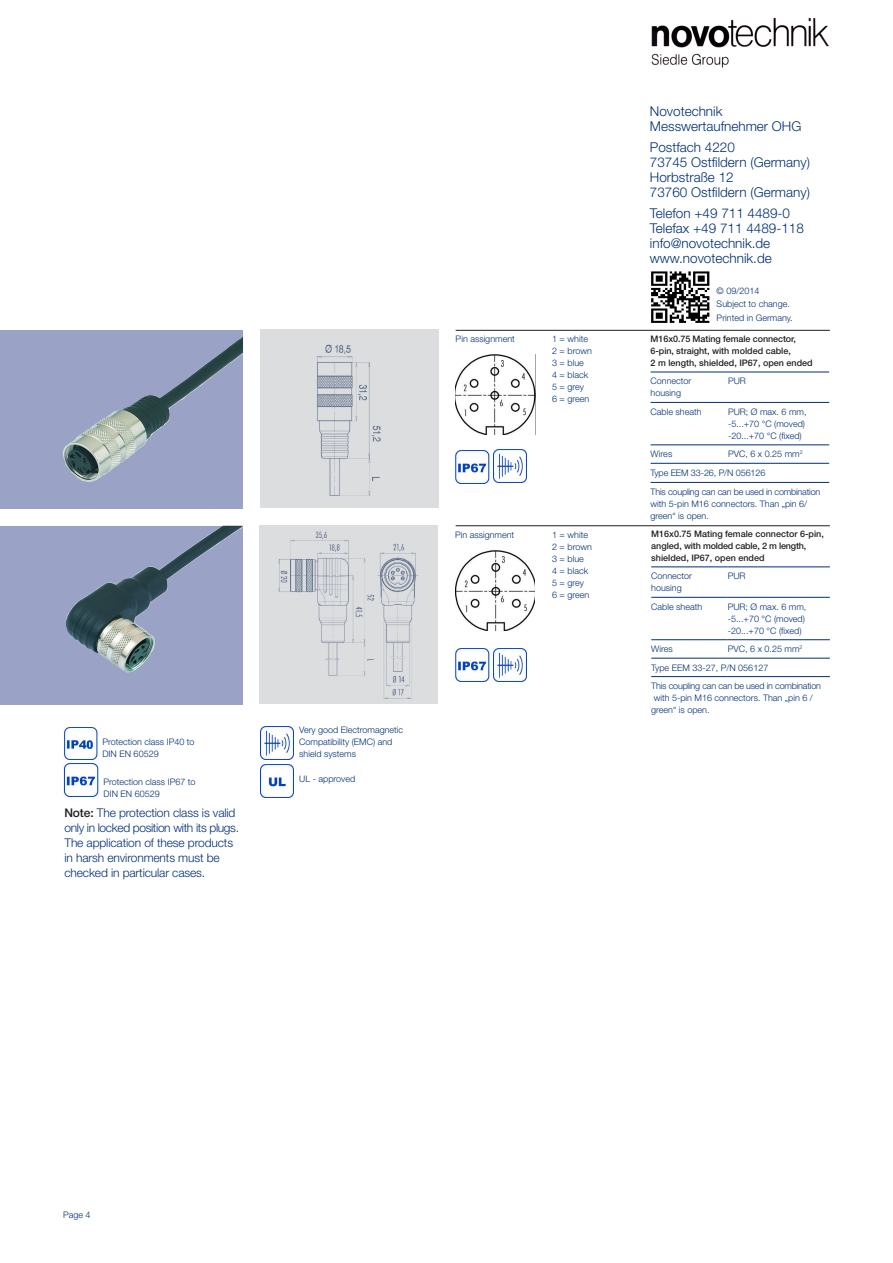
<style>
.page{position:relative;width:893px;height:1263px;background:#fff}
.page>*{position:absolute;margin:0;border:0;box-sizing:border-box;transform-origin:0 0}
.t1{font:300 13.5px/15px "Helvetica Neue LT Std";color:#002f73}
.t2{font:300 12px/15px "Helvetica Neue LT Std";letter-spacing:-.01em;color:#002f73}
.t3{font:300 9px/12px "Helvetica Neue LT Std";color:#002f73}
.t4{font:500 9px/12px "Helvetica Neue LT Std";color:#231f20}
.t5{font:300 9px/18.8px "Helvetica Neue LT Std";letter-spacing:-.02em;color:#002f73}
.s1{font-weight:500;color:#231f20}
</style>
<div class="page">
<img style="left:651px;top:271px;width:59px;height:52px">
<div style="left:260px;top:330px;width:179px;height:178px;background:#dcdddf"></div>
<img style="left:317px;top:344px;width:64px;height:152px">
<div style="left:1px;top:330px;width:242px;height:179px;background:#9aa3c6"></div>
<img style="left:62px;top:337px;width:181px;height:145px">
<hr style="left:651px;top:372px;width:77px;height:1px;background:#002f73">
<hr style="left:728px;top:372px;width:101px;height:1px;background:#002f73">
<hr style="left:651px;top:402px;width:77px;height:1px;background:#002f73">
<hr style="left:728px;top:402px;width:101px;height:1px;background:#002f73">
<hr style="left:651px;top:445px;width:77px;height:1px;background:#002f73">
<hr style="left:728px;top:445px;width:101px;height:1px;background:#002f73">
<hr style="left:651px;top:463px;width:77px;height:1px;background:#002f73">
<hr style="left:728px;top:463px;width:101px;height:1px;background:#002f73">
<hr style="left:651px;top:482px;width:77px;height:1px;background:#002f73">
<hr style="left:728px;top:482px;width:101px;height:1px;background:#002f73">
<img style="left:456px;top:354px;width:79px;height:81px">
<img style="left:454px;top:450px;width:73px;height:33px">
<div style="left:259px;top:525px;width:179px;height:179px;background:#dcdddf"></div>
<img style="left:279px;top:531px;width:139px;height:168px">
<div style="left:0;top:526px;width:242px;height:178px;background:#9aa3c6"></div>
<img style="left:65px;top:526px;width:157px;height:147px">
<hr style="left:651px;top:567px;width:77px;height:1px;background:#002f73">
<hr style="left:728px;top:567px;width:102px;height:1px;background:#002f73">
<hr style="left:651px;top:597px;width:77px;height:1px;background:#002f73">
<hr style="left:728px;top:597px;width:102px;height:1px;background:#002f73">
<hr style="left:651px;top:639px;width:77px;height:1px;background:#002f73">
<hr style="left:728px;top:639px;width:102px;height:1px;background:#002f73">
<hr style="left:651px;top:658px;width:77px;height:1px;background:#002f73">
<hr style="left:728px;top:658px;width:102px;height:1px;background:#002f73">
<hr style="left:651px;top:676px;width:77px;height:1px;background:#002f73">
<hr style="left:728px;top:676px;width:102px;height:1px;background:#002f73">
<img style="left:455px;top:550px;width:79px;height:80px">
<img style="left:454px;top:648px;width:73px;height:34px">
<hr style="left:456px;top:525px;width:374px;height:1px;background:#231f20">
<hr style="left:456px;top:330px;width:374px;height:1px;background:#231f20">
<img style="left:63px;top:764px;width:38px;height:33px">
<img style="left:260px;top:765px;width:33px;height:33px">
<img style="left:260px;top:726px;width:33px;height:33px">
<img style="left:63px;top:727px;width:37px;height:33px">
<img style="left:651px;top:17px;width:178px;height:51px">
<p class="t3" style="left:102px;top:735px;width:94px">Protection class IP40 to<br>DIN EN 60529</p>
<p class="t3" style="left:104px;top:775px;width:94px">Protection class IP67 to<br>DIN EN 60529</p>
<h2 class="t2" style="left:64px;top:805px;width:176px"><span class="s1">Note:</span> The protection class is valid only in locked position with its plugs.<br>The application of these products in harsh environments must be checked in particular cases.</h2>
<p class="t3" style="left:299px;top:723px;width:106px">Very good Electromagnetic<br>Compatibility (EMC) and shield systems</p>
<p class="t3" style="left:299px;top:772px;width:58px">UL - approved</p>
<p class="t3" style="left:456px;top:333px;width:61px">Pin assignment</p>
<p class="t3" style="left:552px;top:333px;width:41px">1 = white<br>2 = brown<br>3 = blue<br>4 = black<br>5 = grey<br>6 = green</p>
<p class="t3" style="left:455px;top:529px;width:61px">Pin assignment</p>
<p class="t3" style="left:552px;top:529px;width:41px">1 = white<br>2 = brown<br>3 = blue<br>4 = black<br>5 = grey<br>6 = green</p>
<h1 class="t1" style="left:650px;top:103px;width:153px">Novotechnik<br>Messwertaufnehmer OHG</h1>
<h1 class="t1" style="left:650px;top:139px;width:162px">Postfach 4220<br>73745 Ostfildern (Germany)<br>Horbstraße 12<br>73760 Ostfildern (Germany)</h1>
<h1 class="t1" style="left:650px;top:205px;width:155px">Telefon +49 711 4489-0<br>Telefax +49 711 4489-118 info@novotechnik.de www.novotechnik.de</h1>
<p class="t3" style="left:717px;top:284px;width:78px;line-height:13.5px">© 09/2014<br>Subject to change.<br>Printed in Germany.</p>
<p class="t4" style="left:651px;top:333px;width:164px">M16x0.75 Mating female connector,<br>6-pin, straight, with molded cable,<br>2 m length, shielded, IP67, open ended</p>
<p class="t3" style="left:651px;top:375px;width:42px">Connector housing</p>
<p class="t3" style="left:728px;top:375px;width:19px">PUR</p>
<p class="t3" style="left:651px;top:405px;width:53px">Cable sheath</p>
<p class="t3" style="left:728px;top:405px;width:80px">PUR; Ø max. 6 mm, -5...+70 °C (moved) -20...+70 °C (fixed)</p>
<p class="t3" style="left:651px;top:448px;width:23px">Wires</p>
<p class="t5" style="left:651px;top:444px;width:171px;text-indent:77px">PVC, 6 x 0.25 mm<sup>2<br></sup>Type EEM 33-26, P/N 056126<br>This coupling can can be used in combination</p>
<p class="t3" style="left:651px;top:497px;width:158px">with 5-pin M16 connectors. Than „pin 6/ green“ is open.</p>
<p class="t4" style="left:651px;top:528px;width:174px">M16x0.75 Mating female connector 6-pin, angled, with molded cable, 2 m length, shielded, IP67, open ended</p>
<p class="t3" style="left:651px;top:570px;width:42px">Connector housing</p>
<p class="t3" style="left:728px;top:570px;width:19px">PUR</p>
<p class="t3" style="left:651px;top:600px;width:53px">Cable sheath</p>
<p class="t3" style="left:728px;top:600px;width:80px">PUR; Ø max. 6 mm, -5...+70 °C (moved) -20...+70 °C (fixed)</p>
<p class="t3" style="left:651px;top:643px;width:23px">Wires</p>
<p class="t5" style="left:651px;top:639px;width:171px;text-indent:77px">PVC, 6 x 0.25 mm<sup>2<br></sup>Type EEM 33-27, P/N 056127<br>This coupling can can be used in combination</p>
<p class="t3" style="left:651px;top:692px;width:163px">with 5-pin M16 connectors. Than „pin 6 / green“ is open.</p>
<p class="t3" style="left:63px;top:1208px;width:29px">Page 4</p>
</div>
